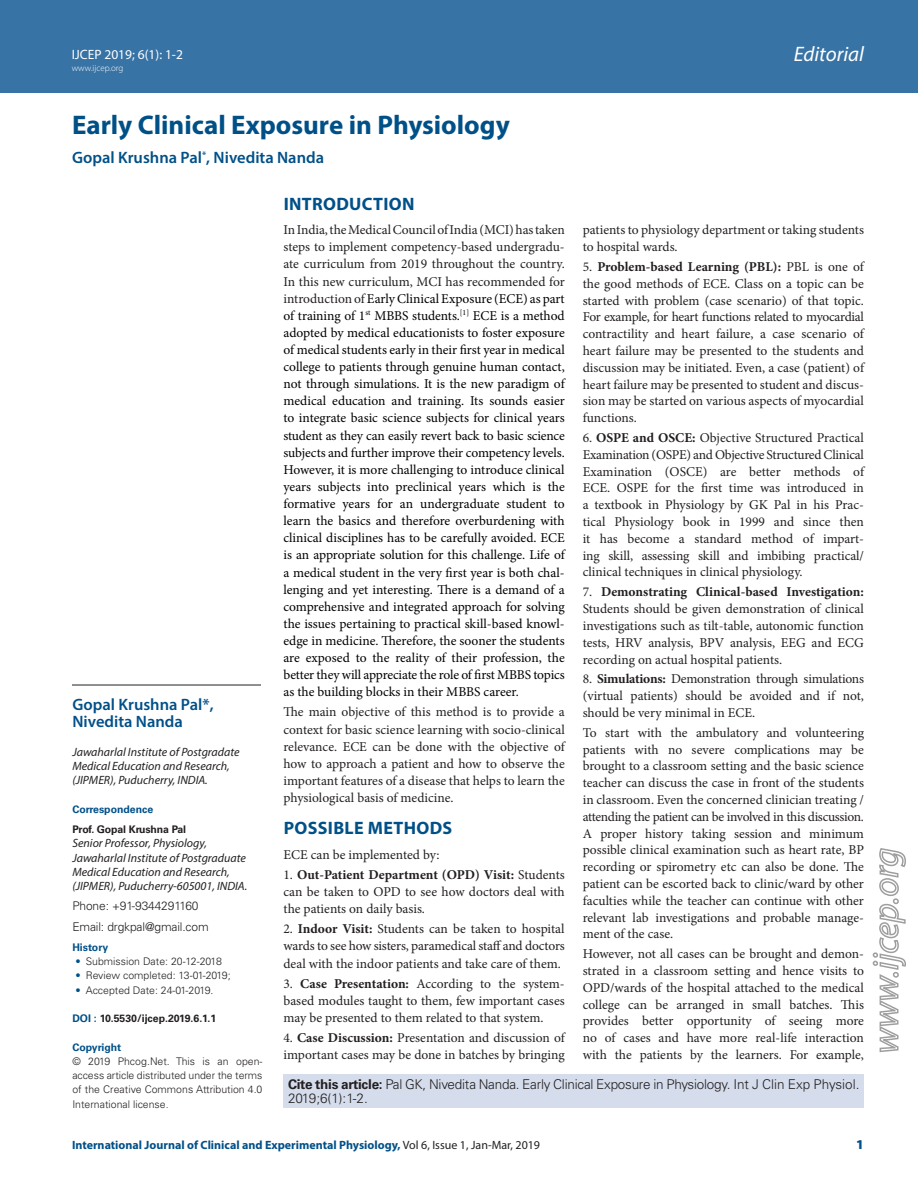
<style>
.page{position:relative;width:918px;height:1188px;background:#fff}
.page>*{position:absolute;margin:0;border:0;box-sizing:border-box;transform-origin:0 0}
.CT{font:700 27px "Myriad Pro";color:#005088}
.t1{font:italic 21px "Myriad Pro";color:#fff}
._1_HD{font:700 18px "Myriad Pro";letter-spacing:.02em;color:#005088}
.CA{font:600 16.5px/17.2px "Myriad Pro";color:#005088}
.TXT{font:13.5px/16.8px "Minion Pro";color:#231f20;text-align:justify}
.TXT-2{font:13.5px/17.1px "Minion Pro";letter-spacing:-.005em;color:#000;text-align:justify}
.ABS_TXT{font:300 13.5px/14.2px "Univers LT Std";letter-spacing:-.02em;color:#231f20}
.t2{font:13.5px "Myriad Pro";color:#fff}
.RRH{font:900 13.5px "Myriad Pro";color:#005088}
.CA_Aff{font:italic 12px/14.2px "Myriad Pro";color:#231f20}
.RRH-2{font:700 12px "Myriad Pro";color:#005088}
.ABS_TXT-2{font:300 12px "Univers LT Std";letter-spacing:-.01em;color:#231f20}
.ABS_AU_ADD{font:300 10.5px/14.2px "Univers LT Std";color:#231f20;text-align:justify}
.ABS_AU_ADD-2{font:700 10.5px "Univers LT Std";color:#231f20}
.ABS_TXT-3{font:700 10.5px "Univers LT Std";letter-spacing:-.01em;color:#231f20}
.CA_Aff-2{font:700 10.5px "Univers LT Std";color:#005088}
.ABS_AU_ADD-3{font:700 10.5px "Univers LT Std";color:#005088}
.ABS_TXT-4{font:700 10.5px "Univers LT Std";color:#005088}
.t3{font:300 9px "Myriad Pro";color:#fff}
.s1{color:#005088}
.s2{color:#231f20}
.s3{font-weight:700}
.s4{font-weight:400;color:#231f20}
</style>
<div class="page">
<div style="left:0;top:0;width:918px;height:92px;background:#3873a5"></div>
<svg style="left:872px;top:848px;width:34px;height:205px"></svg>
<hr style="left:72px;top:685px;width:189px;height:1px;background:#231f20">
<div style="left:284px;top:1075px;width:580px;height:33px;background:#d5ddec"></div>
<p class="t2" style="left:72px;top:46px;width:113px">IJCEP 2019; 6(1): 1-2</p>
<p class="t3" style="left:72px;top:62px;width:53px">www.ijcep.org</p>
<p class="CT" style="left:72px;top:107px;width:439px">Early Clinical Exposure in Physiology</p>
<p class="CA" style="left:72px;top:149px;width:254px">Gopal Krushna Pal<sup>*</sup>, Nivedita Nanda</p>
<h2 class="t1" style="left:794px;top:41px;width:72px">Editorial</h2>
<p class="CA" style="left:72px;top:696px;width:143px">Gopal Krushna Pal*,<br>Nivedita Nanda</p>
<p class="CA_Aff" style="left:72px;top:744px;width:169px">Jawaharlal Institute of Postgradate<br>Medical Education and Research, (JIPMER), Puducherry, INDIA.</p>
<p class="CA_Aff-2" style="left:72px;top:803px;width:82px">Correspondence</p>
<p class="ABS_TXT-3" style="left:72px;top:823px;width:115px">Prof. Gopal Krushna Pal</p>
<p class="CA_Aff" style="left:72px;top:836px;width:136px">Senior Professor, Physiology,</p>
<p class="CA_Aff" style="left:72px;top:850px;width:175px">Jawaharlal Institute of Postgraduate<br>Medical Education and Research,</p>
<p class="CA_Aff" style="left:72px;top:879px;width:176px">(JIPMER), Puducherry-605001, INDIA.</p>
<p class="ABS_TXT-2" style="left:72px;top:899px;width:128px">Phone: +91-9344291160</p>
<p class="ABS_TXT-2" style="left:72px;top:919px;width:138px">Email: drgkpal@gmail.com</p>
<p class="ABS_TXT-4" style="left:72px;top:941px;width:37px">History</p>
<p class="ABS_AU_ADD" style="left:75px;top:954px;width:148px"><span class="s1">•</span> Submission Date: 20-12-2018</p>
<p class="ABS_AU_ADD" style="left:75px;top:969px;width:157px"><span class="s1">•</span> Review completed: 13-01-2019;</p>
<p class="ABS_AU_ADD" style="left:75px;top:983px;width:140px"><span class="s1">•</span> Accepted Date: 24-01-2019.</p>
<p class="ABS_AU_ADD-2" style="left:72px;top:1012px;width:145px"><span class="s1">DOI :</span> 10.5530/ijcep.2019.6.1.1</p>
<p class="ABS_AU_ADD-3" style="left:72px;top:1041px;width:50px">Copyright</p>
<p class="ABS_AU_ADD" style="left:72px;top:1054px;width:192px">© 2019 Phcog.Net. This is an open&shy;access article distributed under the terms of the Creative Commons Attribution 4.0<br>International license<span class="s1">.</span></p>
<p class="_1_HD" style="left:284px;top:192px;width:132px">INTRODUCTION</p>
<p class="TXT-2" style="left:284px;top:221px;width:283px"><span class="s2">In India, the Medical Council of India (MCI) has taken steps to implement competency-based undergradu&shy;ate curriculum from 2019 throughout the country.<br>In this new curriculum, MCI has recommended for introduction of</span> Early Clinical Exposure (ECE) as part of training of 1<sup>st</sup> MBBS students.<sup>[1]</sup> ECE is a method adopted by medical educationists to foster exposure of medical students early in their first year in medical college to patients through genuine human contact, not through simulations. It is the new paradigm of medical education and training. Its sounds easier to integrate basic science subjects for clinical years student as they can easily revert back to basic science subjects and further improve their competency levels.<br>However, it is more challenging to introduce clinical years subjects into preclinical years which is the formative years for an undergraduate student to learn the basics and therefore overburdening with clinical disciplines has to be carefully avoided. ECE is an appropriate solution for this challenge. Life of a medical student in the very first year is both chal&shy;lenging and yet interesting. There is a demand of a comprehensive and integrated approach for solving the issues pertaining to practical skill-based knowl&shy;edge in medicine. Therefore, the sooner the students are exposed to the reality of their profession, the better they will appreciate the role of first MBBS topics as the building blocks in their MBBS career.</p>
<p class="TXT" style="left:284px;top:704px;width:283px">The main objective of this method is to provide a context for basic science learning with socio-clinical relevance. ECE can be done with the objective of how to approach a patient and how to observe the important features of a disease that helps to learn the physiological basis of medicine.</p>
<p class="_1_HD" style="left:284px;top:816px;width:170px">POSSIBLE METHODS</p>
<p class="TXT" style="left:284px;top:846px;width:157px">ECE can be implemented by:</p>
<p class="TXT" style="left:284px;top:866px;width:283px">1. <span class="s3">Out-Patient Department (OPD) Visit:</span> Students can be taken to OPD to see how doctors deal with the patients on daily basis.</p>
<p class="TXT" style="left:284px;top:920px;width:283px">2. <span class="s3">Indoor Visit:</span> Students can be taken to hospital wards to see how sisters, paramedical staff and doctors deal with the indoor patients and take care of them.</p>
<p class="TXT" style="left:284px;top:975px;width:283px">3. <span class="s3">Case Presentation:</span> According to the system&shy;based modules taught to them, few important cases may be presented to them related to that system.</p>
<p class="TXT" style="left:284px;top:1029px;width:283px">4. <span class="s3">Case Discussion:</span> Presentation and discussion of important cases may be done in batches by bringing</p>
<p class="TXT" style="left:583px;top:222px;width:283px">patients to physiology department or taking students to hospital wards.</p>
<p class="TXT" style="left:583px;top:258px;width:283px">5. <span class="s3">Problem-based Learning (PBL):</span> PBL is one of the good methods of ECE. Class on a topic can be started with problem (case scenario) of that topic.<br>For example, for heart functions related to myocardial contractility and heart failure, a case scenario of heart failure may be presented to the students and discussion may be initiated. Even, a case (patient) of heart failure may be presented to student and discus&shy;sion may be started on various aspects of myocardial functions.</p>
<p class="TXT" style="left:583px;top:429px;width:283px">6. <span class="s3">OSPE and OSCE:</span> Objective Structured Practical Examination (OSPE) and Objective Structured Clinical Examination (OSCE) are better methods of ECE. OSPE for the first time was introduced in a textbook in Physiology by GK Pal in his Prac&shy;tical Physiology book in 1999 and since then it has become a standard method of impart&shy;ing skill, assessing skill and imbibing practical/ clinical techniques in clinical physiology.</p>
<p class="TXT" style="left:583px;top:584px;width:283px">7. <span class="s3">Demonstrating Clinical-based Investigation:<br></span>Students should be given demonstration of clinical investigations such as tilt-table, autonomic function tests, HRV analysis, BPV analysis, EEG and ECG recording on actual hospital patients.</p>
<p class="TXT" style="left:583px;top:671px;width:283px">8. <span class="s3">Simulations:</span> Demonstration through simulations (virtual patients) should be avoided and if not, should be very minimal in ECE.</p>
<p class="TXT" style="left:583px;top:724px;width:283px">To start with the ambulatory and volunteering patients with no severe complications may be brought to a classroom setting and the basic science teacher can discuss the case in front of the students in classroom. Even the concerned clinician treating / attending the patient can be involved in this discussion.<br>A proper history taking session and minimum possible clinical examination such as heart rate, BP recording or spirometry etc can also be done. The patient can be escorted back to clinic/ward by other faculties while the teacher can continue with other relevant lab investigations and probable manage&shy;ment of the case.</p>
<p class="TXT" style="left:583px;top:946px;width:283px">However, not all cases can be brought and demon&shy;strated in a classroom setting and hence visits to OPD/wards of the hospital attached to the medical college can be arranged in small batches. This provides better opportunity of seeing more no of cases and have more real-life interaction with the patients by the learners. For example,</p>
<p class="ABS_TXT" style="left:288px;top:1077px;width:573px"><span class="s3">Cite this article:</span> Pal GK, Nivedita Nanda. Early Clinical Exposure in Physiology. Int J Clin Exp Physiol.<br>2019;6(1):1-2.</p>
<p class="RRH-2" style="left:72px;top:1137px;width:470px">International Journal of Clinical and Experimental Physiology, <span class="s4">Vol 6, Issue 1, Jan-Mar, 2019</span></p>
<p class="RRH" style="left:856px;top:1136px;width:9px">1</p>
</div>
